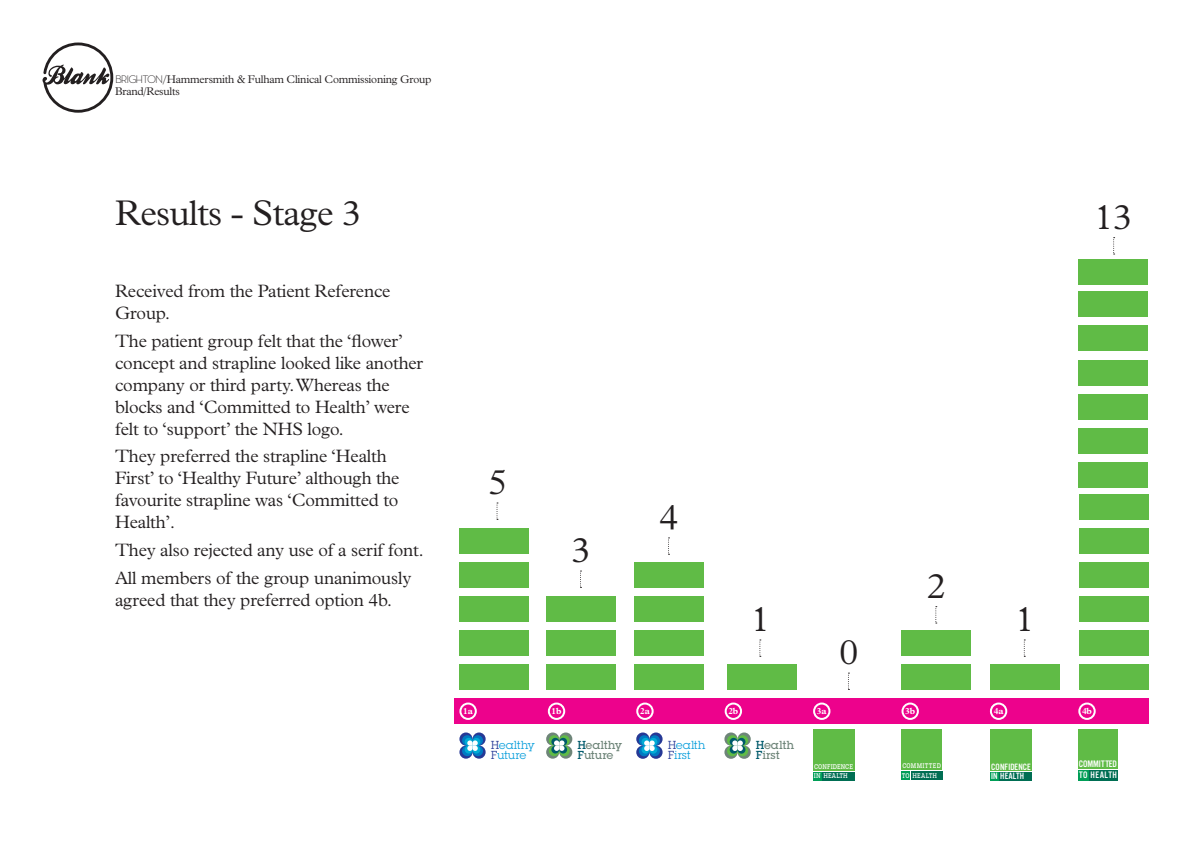
<style>
.page{position:relative;width:1191px;height:842px;background:#fff}
.page>*{position:absolute;margin:0;border:0;box-sizing:border-box;transform-origin:0 0}
.t1{font:300 35.9px "Plantin";letter-spacing:-.02em;color:#231f20}
.t2{font:300 18px/22px "Plantin";letter-spacing:-.01em;color:#231f20}
.t3{font:12.2px/10.2px "Lubalin Graph EF";color:#009bda}
.t4{font:500 12.2px/10.2px "Lubalin Graph EF";color:#6e8579}
.t5{font:12.1px/10.1px "Lubalin Graph EF";color:#009bda}
.t6{font:500 12.1px/10.1px "Lubalin Graph EF";color:#6e8579}
.t7{font:300 11.2px "Plantin";letter-spacing:-.02em;color:#231f20}
.t8{font:9.8px/11.1px "Alternate Got No 3 D";letter-spacing:.02em;color:#fff}
.t9{font:9.5px/9.6px "Alternate Got No 3 D";letter-spacing:.015em;color:#fff}
.t10{font:700 9px "Plantin";letter-spacing:-.01em;color:#fff}
.t11{font:500 condensed 7.2px/9.3px "Lubalin Graph EF";letter-spacing:.015em;color:#fff}
.t12{font:500 condensed 7.1px "Lubalin Graph EF";letter-spacing:.05em;color:#fff}
.s1{font-family:"Neutra Text TF"}
.s2{color:#263996}
.s3{color:#005a6b}
</style>
<div class="page">
<svg style="left:43px;top:43px;width:70px;height:70px"></svg>
<div style="left:454px;top:698px;width:694px;height:26px;background:#ed028c"></div>
<div style="left:1078px;top:664px;width:70px;height:26px;background:#60bb46"></div>
<div style="left:1078px;top:462px;width:70px;height:25px;background:#60bb46"></div>
<div style="left:990px;top:664px;width:69px;height:26px;background:#60bb46"></div>
<div style="left:901px;top:664px;width:70px;height:26px;background:#60bb46"></div>
<div style="left:726px;top:664px;width:70px;height:26px;background:#60bb46"></div>
<div style="left:546px;top:664px;width:70px;height:26px;background:#60bb46"></div>
<div style="left:634px;top:664px;width:70px;height:26px;background:#60bb46"></div>
<div style="left:459px;top:664px;width:70px;height:26px;background:#60bb46"></div>
<div style="left:1078px;top:630px;width:70px;height:26px;background:#60bb46"></div>
<div style="left:1078px;top:428px;width:70px;height:25px;background:#60bb46"></div>
<div style="left:901px;top:630px;width:70px;height:26px;background:#60bb46"></div>
<div style="left:546px;top:630px;width:70px;height:26px;background:#60bb46"></div>
<div style="left:634px;top:630px;width:70px;height:26px;background:#60bb46"></div>
<div style="left:459px;top:630px;width:70px;height:26px;background:#60bb46"></div>
<div style="left:634px;top:596px;width:70px;height:26px;background:#60bb46"></div>
<div style="left:546px;top:596px;width:70px;height:26px;background:#60bb46"></div>
<div style="left:459px;top:596px;width:70px;height:26px;background:#60bb46"></div>
<div style="left:1078px;top:596px;width:70px;height:26px;background:#60bb46"></div>
<div style="left:1078px;top:394px;width:70px;height:25px;background:#60bb46"></div>
<div style="left:634px;top:562px;width:70px;height:26px;background:#60bb46"></div>
<div style="left:459px;top:562px;width:70px;height:26px;background:#60bb46"></div>
<div style="left:1078px;top:562px;width:70px;height:26px;background:#60bb46"></div>
<div style="left:1078px;top:360px;width:70px;height:25px;background:#60bb46"></div>
<div style="left:459px;top:528px;width:70px;height:26px;background:#60bb46"></div>
<div style="left:1078px;top:528px;width:70px;height:26px;background:#60bb46"></div>
<div style="left:1078px;top:326px;width:70px;height:25px;background:#60bb46"></div>
<div style="left:1078px;top:494px;width:70px;height:26px;background:#60bb46"></div>
<div style="left:1078px;top:292px;width:70px;height:25px;background:#60bb46"></div>
<div style="left:1078px;top:259px;width:70px;height:26px;background:#60bb46"></div>
<div style="left:459px;top:702px;width:18px;height:18px;border:2px solid #fff;border-radius:50%"></div>
<div style="left:548px;top:702px;width:17px;height:18px;border:2px solid #fff;border-radius:50%"></div>
<div style="left:636px;top:702px;width:17px;height:18px;border:2px solid #fff;border-radius:50%"></div>
<div style="left:724px;top:702px;width:18px;height:18px;border:2px solid #fff;border-radius:50%"></div>
<div style="left:813px;top:702px;width:17px;height:18px;border:2px solid #fff;border-radius:50%"></div>
<div style="left:901px;top:702px;width:18px;height:18px;border:2px solid #fff;border-radius:50%"></div>
<div style="left:990px;top:702px;width:17px;height:18px;border:2px solid #fff;border-radius:50%"></div>
<div style="left:1078px;top:702px;width:17px;height:18px;border:2px solid #fff;border-radius:50%"></div>
<svg style="left:1113px;top:237px;width:1px;height:17px"></svg>
<svg style="left:459px;top:732px;width:26px;height:27px"></svg>
<svg style="left:546px;top:732px;width:26px;height:27px"></svg>
<svg style="left:636px;top:732px;width:26px;height:27px"></svg>
<svg style="left:724px;top:732px;width:26px;height:27px"></svg>
<div style="left:813px;top:729px;width:41px;height:42px;background:#60bb46"></div>
<div style="left:813px;top:772px;width:8px;height:8px;background:#009e57"></div>
<div style="left:822px;top:772px;width:32px;height:8px;background:#006e53"></div>
<div style="left:901px;top:729px;width:41px;height:41px;background:#60bb46"></div>
<div style="left:901px;top:771px;width:9px;height:9px;background:#009e57"></div>
<div style="left:911px;top:771px;width:31px;height:9px;background:#006e53"></div>
<div style="left:990px;top:729px;width:41px;height:42px;background:#60bb46"></div>
<div style="left:990px;top:772px;width:8px;height:8px;background:#009e57"></div>
<div style="left:999px;top:772px;width:32px;height:8px;background:#006e53"></div>
<div style="left:1078px;top:729px;width:39px;height:40px;background:#60bb46"></div>
<div style="left:1078px;top:770px;width:10px;height:10px;background:#009e57"></div>
<div style="left:1089px;top:770px;width:28px;height:10px;background:#006e53"></div>
<svg style="left:1023px;top:639px;width:2px;height:18px"></svg>
<svg style="left:759px;top:639px;width:2px;height:18px"></svg>
<svg style="left:935px;top:606px;width:2px;height:17px"></svg>
<svg style="left:848px;top:673px;width:1px;height:17px"></svg>
<svg style="left:668px;top:537px;width:1px;height:18px"></svg>
<svg style="left:496px;top:502px;width:2px;height:18px"></svg>
<svg style="left:580px;top:570px;width:1px;height:18px"></svg>
<p class="t7" style="left:115px;top:72px;width:318px"><span class="s1">BRIGHTON/</span>Hammersmith &amp; Fulham Clinical Commissioning Group</p>
<p class="t7" style="left:115px;top:84px;width:66px">Brand/Results</p>
<p class="t1" style="left:115px;top:193px;width:248px">Results - Stage 3</p>
<p class="t2" style="left:115px;top:280px;width:277px">Received from the Patient Reference<br>Group.</p>
<p class="t2" style="left:115px;top:330px;width:310px">The patient group felt that the ‘flower’ concept and strapline looked like another company or third party. Whereas the blocks and ‘Committed to Health’ were felt to ‘support’ the NHS logo.</p>
<p class="t2" style="left:115px;top:445px;width:286px">They preferred the strapline ‘Health<br>First’ to ‘Healthy Future’ although the favourite strapline was ‘Committed to<br>Health’.</p>
<p class="t2" style="left:115px;top:539px;width:310px">They also rejected any use of a serif font.</p>
<p class="t2" style="left:115px;top:567px;width:298px">All members of the group unanimously agreed that they preferred option 4b.</p>
<p class="t1" style="left:1094px;top:196px;width:40px">13</p>
<p class="t1" style="left:488px;top:461px;width:21px">5</p>
<p class="t1" style="left:571px;top:529px;width:21px">3</p>
<p class="t1" style="left:659px;top:496px;width:21px">4</p>
<p class="t1" style="left:926px;top:565px;width:21px">2</p>
<p class="t1" style="left:750px;top:598px;width:21px">1</p>
<p class="t1" style="left:1015px;top:598px;width:21px">1</p>
<p class="t1" style="left:839px;top:631px;width:21px">0</p>
<p class="t10" style="left:463px;top:705px;width:11px">1a</p>
<p class="t10" style="left:551px;top:705px;width:12px">1b</p>
<p class="t10" style="left:640px;top:705px;width:11px">2a</p>
<p class="t10" style="left:728px;top:705px;width:12px">2b</p>
<p class="t10" style="left:817px;top:705px;width:11px">3a</p>
<p class="t10" style="left:905px;top:705px;width:12px">3b</p>
<p class="t10" style="left:993px;top:705px;width:11px">4a</p>
<p class="t10" style="left:1082px;top:705px;width:12px">4b</p>
<p class="t5" style="left:491px;top:739px;width:45px"><span class="s2">H</span>ealthy<br><span class="s2">F</span>uture</p>
<p class="t6" style="left:577px;top:739px;width:46px"><span class="s3">H</span>ealthy<br><span class="s3">F</span>uture</p>
<p class="t3" style="left:667px;top:739px;width:39px"><span class="s2">H</span>ealth<br><span class="s2">F</span>irst</p>
<p class="t4" style="left:756px;top:739px;width:40px"><span class="s3">H</span>ealth<br><span class="s3">F</span>irst</p>
<p class="t12" style="left:902px;top:761px;width:40px">COMMITTED</p>
<p class="t9" style="left:991px;top:762px;width:41px">CONFIDENCE<br>IN HEALTH</p>
<p class="t8" style="left:1079px;top:758px;width:40px">COMMITTED<br>TO HEALTH</p>
<p class="t11" style="left:814px;top:762px;width:40px">CONFIDENCE<br>IN HEALTH</p>
<p class="t12" style="left:902px;top:771px;width:36px">TO HEALTH</p>
</div>
